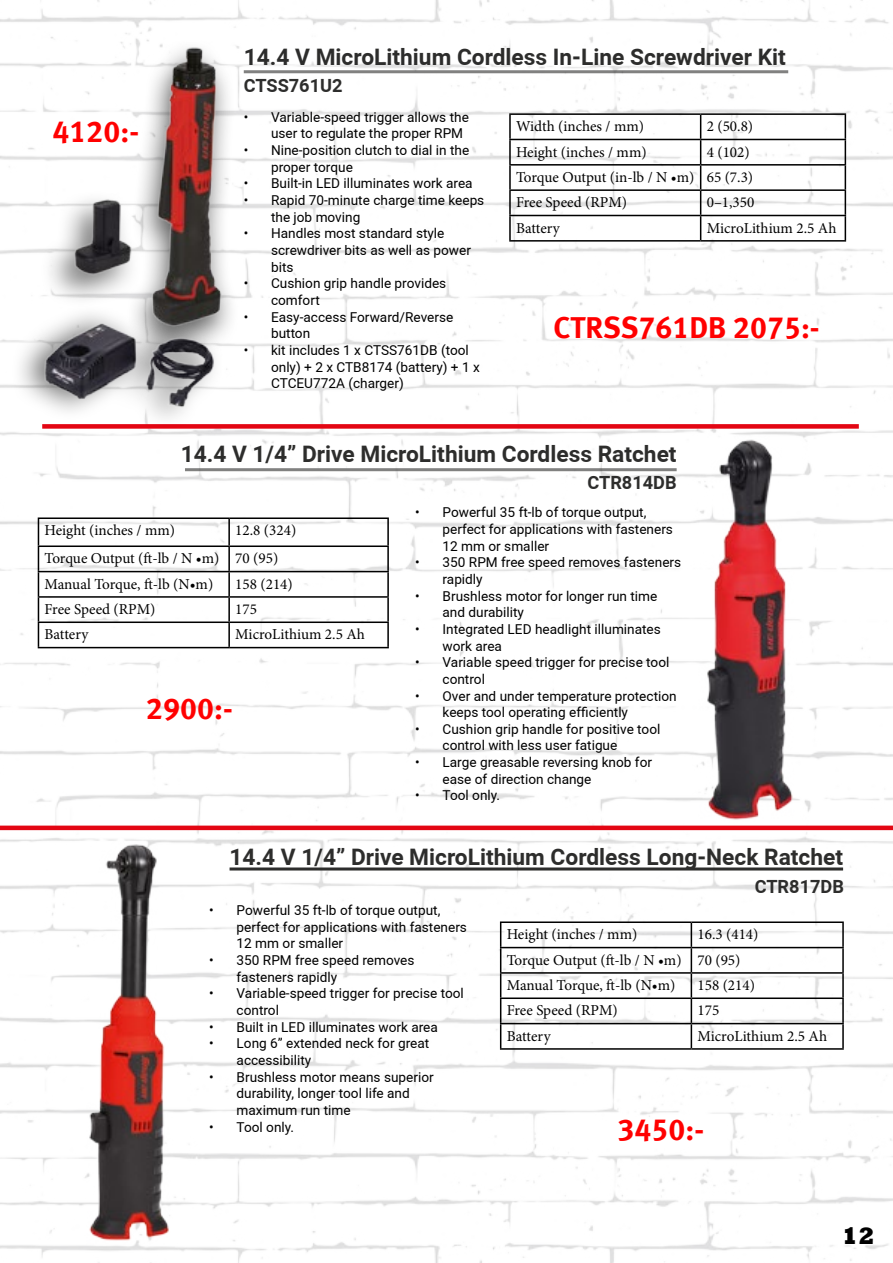
<style>
.page{position:relative;width:893px;height:1263px;background:#fff}
.page>*{position:absolute;margin:0;border:0;box-sizing:border-box;transform-origin:0 0}
.t1{font:30.3px "Meta Bold LF";color:#f00}
.t2{font:800 24.3px "Rockwell";color:#000}
.t3{font:700 22.65px "Roboto";color:#2d2d2c}
.t4{font:700 18.15px "Roboto";color:#2d2d2c}
.t5{font:15.15px/25.3px "Minion Pro";color:#000}
.t6{font:13.65px/16.6px "Roboto";color:#000}
</style>
<div class="page">
<img style="left:0;top:0;width:893px;height:1263px">
<img style="left:118px;top:6px;width:130px;height:342px">
<hr style="left:244px;top:70px;width:544px;height:3px;background:#2d2d2c">
<hr style="left:509px;top:113px;width:192px;height:2px;background:#000">
<hr style="left:509px;top:115px;width:2px;height:24px;background:#000">
<hr style="left:701px;top:113px;width:145px;height:2px;background:#000">
<hr style="left:509px;top:139px;width:192px;height:1px;background:#000">
<hr style="left:509px;top:140px;width:2px;height:24px;background:#000">
<hr style="left:701px;top:139px;width:145px;height:1px;background:#000">
<hr style="left:509px;top:164px;width:192px;height:2px;background:#000">
<hr style="left:509px;top:166px;width:2px;height:23px;background:#000">
<hr style="left:701px;top:164px;width:145px;height:2px;background:#000">
<hr style="left:509px;top:189px;width:192px;height:2px;background:#000">
<hr style="left:509px;top:191px;width:2px;height:24px;background:#000">
<hr style="left:701px;top:189px;width:145px;height:2px;background:#000">
<hr style="left:509px;top:215px;width:192px;height:1px;background:#000">
<hr style="left:509px;top:216px;width:2px;height:24px;background:#000">
<hr style="left:701px;top:215px;width:145px;height:1px;background:#000">
<svg style="left:700px;top:115px;width:1px;height:125px"></svg>
<svg style="left:845px;top:115px;width:1px;height:125px"></svg>
<hr style="left:509px;top:240px;width:192px;height:2px;background:#000">
<hr style="left:701px;top:240px;width:145px;height:2px;background:#000">
<div style="left:42px;top:424px;width:817px;height:5px;background:#e30613"></div>
<div style="left:11px;top:303px;width:213px;height:127px;background:#000;opacity:.54"></div>
<img style="left:31px;top:307px;width:194px;height:115px">
<div style="left:40px;top:190px;width:102px;height:119px;background:#000;opacity:.54"></div>
<img style="left:49px;top:182px;width:107px;height:94px">
<hr style="left:500px;top:921px;width:191px;height:2px;background:#000">
<hr style="left:691px;top:921px;width:153px;height:2px;background:#000">
<hr style="left:842px;top:923px;width:2px;height:24px;background:#000">
<hr style="left:500px;top:947px;width:191px;height:1px;background:#000">
<hr style="left:691px;top:947px;width:153px;height:1px;background:#000">
<hr style="left:842px;top:948px;width:2px;height:24px;background:#000">
<hr style="left:500px;top:972px;width:191px;height:2px;background:#000">
<hr style="left:691px;top:972px;width:153px;height:2px;background:#000">
<hr style="left:842px;top:974px;width:2px;height:23px;background:#000">
<hr style="left:500px;top:997px;width:191px;height:2px;background:#000">
<hr style="left:691px;top:997px;width:153px;height:2px;background:#000">
<hr style="left:842px;top:999px;width:2px;height:24px;background:#000">
<hr style="left:500px;top:1023px;width:191px;height:1px;background:#000">
<svg style="left:500px;top:923px;width:1px;height:125px"></svg>
<hr style="left:691px;top:1023px;width:153px;height:1px;background:#000">
<svg style="left:691px;top:923px;width:1px;height:125px"></svg>
<hr style="left:842px;top:1024px;width:2px;height:24px;background:#000">
<hr style="left:500px;top:1048px;width:191px;height:2px;background:#000">
<hr style="left:691px;top:1048px;width:153px;height:2px;background:#000">
<hr style="left:185px;top:468px;width:492px;height:3px;background:#2d2d2c">
<hr style="left:38px;top:517px;width:191px;height:2px;background:#000">
<hr style="left:229px;top:517px;width:160px;height:2px;background:#000">
<hr style="left:228px;top:519px;width:2px;height:26px;background:#000">
<hr style="left:387px;top:519px;width:2px;height:26px;background:#000">
<hr style="left:38px;top:545px;width:191px;height:2px;background:#000">
<hr style="left:229px;top:545px;width:160px;height:2px;background:#000">
<hr style="left:228px;top:547px;width:2px;height:24px;background:#000">
<hr style="left:387px;top:547px;width:2px;height:24px;background:#000">
<hr style="left:38px;top:571px;width:191px;height:1px;background:#000">
<hr style="left:229px;top:571px;width:160px;height:1px;background:#000">
<hr style="left:228px;top:572px;width:2px;height:24px;background:#000">
<hr style="left:387px;top:572px;width:2px;height:24px;background:#000">
<hr style="left:38px;top:596px;width:191px;height:2px;background:#000">
<hr style="left:229px;top:596px;width:160px;height:2px;background:#000">
<hr style="left:228px;top:598px;width:2px;height:23px;background:#000">
<hr style="left:387px;top:598px;width:2px;height:23px;background:#000">
<hr style="left:38px;top:621px;width:191px;height:2px;background:#000">
<svg style="left:38px;top:519px;width:1px;height:128px"></svg>
<hr style="left:229px;top:621px;width:160px;height:2px;background:#000">
<hr style="left:228px;top:623px;width:2px;height:24px;background:#000">
<hr style="left:387px;top:623px;width:2px;height:24px;background:#000">
<hr style="left:38px;top:647px;width:191px;height:1px;background:#000">
<hr style="left:229px;top:647px;width:160px;height:1px;background:#000">
<div style="left:0;top:825px;width:893px;height:5px;background:#e30613"></div>
<img style="left:650px;top:411px;width:193px;height:438px">
<img style="left:50px;top:830px;width:163px;height:430px">
<hr style="left:230px;top:867px;width:613px;height:3px;background:#2d2d2c">
<h1 class="t1" style="left:53px;top:113px;width:88px">4120:-</h1>
<h3 class="t3" style="left:244px;top:44px;width:544px">14.4 V MicroLithium Cordless In-Line Screwdriver Kit</h3>
<h3 class="t4" style="left:244px;top:75px;width:100px">CTSS761U2</h3>
<p class="t5" style="left:516px;top:114px;width:130px">Width (inches / mm)</p>
<p class="t5" style="left:707px;top:114px;width:48px">2 (50.8)</p>
<p class="t5" style="left:516px;top:139px;width:132px">Height (inches / mm)</p>
<p class="t6" style="left:271px;top:109px;width:199px;text-indent:-27px">• Variable-speed trigger allows the user to regulate the proper RPM</p>
<p class="t6" style="left:271px;top:142px;width:200px;text-indent:-27px">• Nine-position clutch to dial in the proper torque</p>
<p class="t6" style="left:244px;top:175px;width:230px">• Built-in LED illuminates work area</p>
<p class="t6" style="left:271px;top:192px;width:215px;text-indent:-27px">• Rapid 70-minute charge time keeps the job moving</p>
<p class="t6" style="left:271px;top:225px;width:201px;text-indent:-27px">• Handles most standard style screwdriver bits as well as power bits</p>
<p class="t6" style="left:271px;top:275px;width:177px;text-indent:-27px">• Cushion grip handle provides comfort</p>
<p class="t6" style="left:271px;top:309px;width:184px;text-indent:-27px">• Easy-access Forward/Reverse button</p>
<p class="t6" style="left:271px;top:342px;width:210px;text-indent:-27px">• kit includes 1 x CTSS761DB (tool only) + 2 x CTB8174 (battery) + 1 x<br>CTCEU772A (charger)</p>
<p class="t5" style="left:516px;top:139px;width:239px;text-indent:191px">4 (102)<br>Torque Output (in-lb / N •m) 65 (7.3)<br>Free Speed (RPM)</p>
<p class="t5" style="left:707px;top:190px;width:49px">0–1,350</p>
<p class="t5" style="left:516px;top:215px;width:45px">Battery</p>
<p class="t5" style="left:707px;top:215px;width:131px">MicroLithium 2.5 Ah</p>
<h1 class="t1" style="left:553px;top:309px;width:268px">CTRSS761DB 2075:-</h1>
<h3 class="t3" style="left:181px;top:440px;width:497px">14.4 V 1/4” Drive MicroLithium Cordless Ratchet</h3>
<h3 class="t4" style="left:587px;top:472px;width:91px">CTR814DB</h3>
<p class="t6" style="left:443px;top:504px;width:232px;text-indent:-27px">• Powerful 35 ft-lb of torque output, perfect for applications with fasteners<br>12 mm or smaller</p>
<p class="t6" style="left:443px;top:554px;width:240px;text-indent:-27px">• 350 RPM free speed removes fasteners rapidly</p>
<p class="t6" style="left:443px;top:587px;width:216px;text-indent:-27px">• Brushless motor for longer run time and durability</p>
<p class="t6" style="left:443px;top:621px;width:220px;text-indent:-27px">• Integrated LED headlight illuminates work area</p>
<p class="t6" style="left:443px;top:654px;width:228px;text-indent:-27px">• Variable speed trigger for precise tool control</p>
<p class="t6" style="left:443px;top:687px;width:236px;text-indent:-27px">• Over and under temperature protection keeps tool operating efficiently</p>
<p class="t6" style="left:443px;top:721px;width:219px;text-indent:-27px">• Cushion grip handle for positive tool control with less user fatigue</p>
<p class="t6" style="left:443px;top:754px;width:211px;text-indent:-27px">• Large greasable reversing knob for ease of direction change</p>
<p class="t6" style="left:415px;top:787px;width:86px">• Tool only.</p>
<p class="t5" style="left:45px;top:518px;width:132px">Height (inches / mm)</p>
<p class="t5" style="left:45px;top:516px;width:253px;line-height:28px;text-indent:191px">12.8 (324)<br>Torque Output (ft-lb / N •m) 70 (95)</p>
<p class="t5" style="left:45px;top:571px;width:170px">Manual Torque, ft-lb (N•m)</p>
<p class="t5" style="left:235px;top:571px;width:59px">158 (214)</p>
<p class="t5" style="left:45px;top:596px;width:113px">Free Speed (RPM)</p>
<p class="t5" style="left:235px;top:596px;width:23px">175</p>
<p class="t5" style="left:45px;top:622px;width:45px">Battery</p>
<p class="t5" style="left:235px;top:622px;width:131px">MicroLithium 2.5 Ah</p>
<h1 class="t1" style="left:146px;top:691px;width:88px">2900:-</h1>
<h3 class="t3" style="left:230px;top:844px;width:615px">14.4 V 1/4” Drive MicroLithium Cordless Long-Neck Ratchet</h3>
<h3 class="t4" style="left:755px;top:876px;width:91px">CTR817DB</h3>
<p class="t5" style="left:507px;top:922px;width:132px">Height (inches / mm)</p>
<p class="t6" style="left:237px;top:902px;width:232px;text-indent:-27px">• Powerful 35 ft-lb of torque output, perfect for applications with fasteners<br>12 mm or smaller</p>
<p class="t6" style="left:237px;top:952px;width:179px;text-indent:-27px">• 350 RPM free speed removes fasteners rapidly</p>
<p class="t6" style="left:237px;top:985px;width:229px;text-indent:-27px">• Variable-speed trigger for precise tool control</p>
<p class="t6" style="left:209px;top:1019px;width:230px">• Built in LED illuminates work area</p>
<p class="t6" style="left:237px;top:1035px;width:194px;text-indent:-27px">• Long 6” extended neck for great accessibility</p>
<p class="t6" style="left:237px;top:1069px;width:199px;text-indent:-27px">• Brushless motor means superior durability, longer tool life and maximum run time</p>
<p class="t6" style="left:209px;top:1119px;width:86px">• Tool only.</p>
<p class="t5" style="left:507px;top:922px;width:253px;text-indent:191px">16.3 (414)<br>Torque Output (ft-lb / N •m) 70 (95)<br>Manual Torque, ft-lb (N•m)</p>
<p class="t5" style="left:697px;top:972px;width:59px">158 (214)</p>
<p class="t5" style="left:507px;top:998px;width:113px">Free Speed (RPM)</p>
<p class="t5" style="left:697px;top:998px;width:23px">175</p>
<p class="t5" style="left:507px;top:1023px;width:45px">Battery</p>
<p class="t5" style="left:697px;top:1023px;width:131px">MicroLithium 2.5 Ah</p>
<h1 class="t1" style="left:618px;top:1111px;width:88px">3450:-</h1>
<h2 class="t2" style="left:841px;top:1222px;width:35px">12</h2>
</div>
